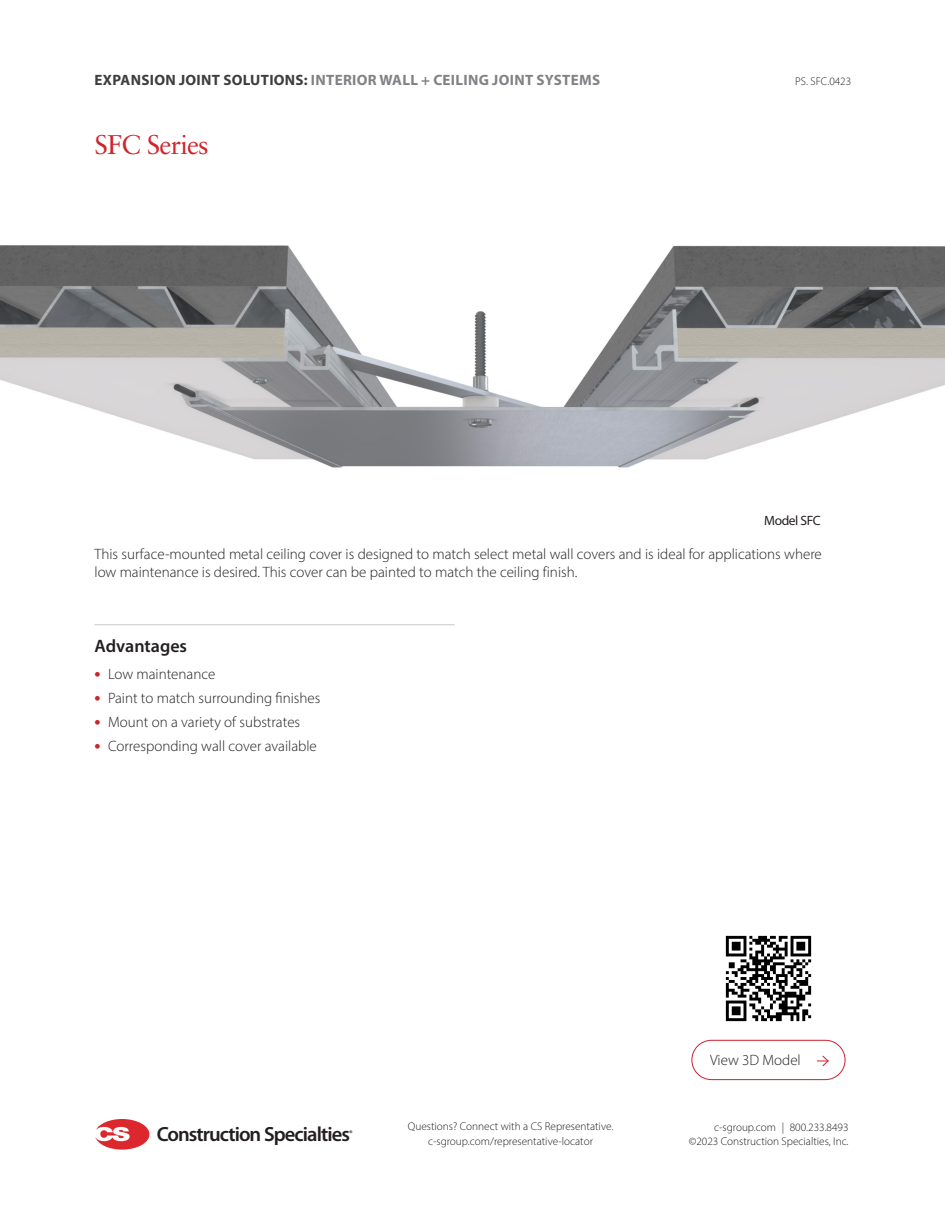
<style>
.page{position:relative;width:945px;height:1215px;background:#fff}
.page>*{position:absolute;margin:0;border:0;box-sizing:border-box;transform-origin:0 0}
.Red_Title{font:27px "Sabon LT Pro";letter-spacing:-.03em;color:#d1232a}
.t1{font:600 20.55px "Myriad Pro";letter-spacing:-.045em;color:#231f20}
.Bullet_List_Subhead{font:600 18px "Myriad Pro";color:#231f20}
.Intro_paragraph{font:300 15px/18px "Myriad Pro";color:#231f20}
.t2{font:700 15px "Myriad Pro";letter-spacing:.02em;color:#808285}
.Paragraph_2_Style{font:300 15px "Myriad Pro";color:#231f20}
.t3{font:13.5px "Myriad Pro";letter-spacing:-.03em;color:#231f20}
.t4{font:300 11.25px/14.2px "Myriad Pro";color:#231f20;text-align:center}
.t5{font:600 8.25px "Myriad Pro";color:#231f20}
.s1{color:#3e3e3f}
.s2{font-weight:700;font-size:18px;color:#d1232a}
</style>
<div class="page">
<svg style="left:95px;top:1119px;width:54px;height:31px"></svg>
<hr style="left:94px;top:625px;width:361px;height:1px;background:#c7c8ca">
<img style="left:0;top:245px;width:944px;height:223px">
<img style="left:725px;top:935px;width:87px;height:87px">
<div style="left:692px;top:1040px;width:153px;height:40px;border:1px solid #cd202c;border-radius:20px"></div>
<svg style="left:817px;top:1055px;width:12px;height:12px"></svg>
<p class="t2" style="left:95px;top:70px;width:507px"><span class="s1">EXPANSION JOINT SOLUTIONS:</span> INTERIOR WALL + CEILING JOINT SYSTEMS</p>
<p class="t4" style="left:795px;top:74px;width:58px">PS. SFC.0423</p>
<p class="Red_Title" style="left:94px;top:128px;width:116px">SFC Series</p>
<p class="t3" style="left:764px;top:512px;width:58px">Model SFC</p>
<p class="Intro_paragraph" style="left:94px;top:544px;width:729px">This surface-mounted metal ceiling cover is designed to match select metal wall covers and is ideal for applications where low maintenance is desired. This cover can be painted to match the ceiling finish.</p>
<p class="Bullet_List_Subhead" style="left:94px;top:634px;width:94px">Advantages</p>
<p class="Intro_paragraph" style="left:94px;top:665px;width:122px"><span class="s2">•</span> Low maintenance</p>
<p class="Intro_paragraph" style="left:94px;top:689px;width:228px"><span class="s2">•</span> Paint to match surrounding finishes</p>
<p class="Intro_paragraph" style="left:94px;top:713px;width:207px"><span class="s2">•</span> Mount on a variety of substrates</p>
<p class="Intro_paragraph" style="left:94px;top:737px;width:224px"><span class="s2">•</span> Corresponding wall cover available</p>
<p class="Paragraph_2_Style" style="left:710px;top:1051px;width:92px">View 3D Model</p>
<p class="t4" style="left:408px;top:1119px;width:207px">Questions? Connect with a CS Representative. c-sgroup.com/representative-locator</p>
<p class="t4" style="left:714px;top:1120px;width:136px">c-sgroup.com | 800.233.8493</p>
<h2 class="t1" style="left:157px;top:1121px;width:195px">Construction Specialties</h2>
<p class="t4" style="left:689px;top:1134px;width:161px">©2023 Construction Specialties, Inc.</p>
<p class="t5" style="left:349px;top:1128px;width:5px">®</p>
</div>
